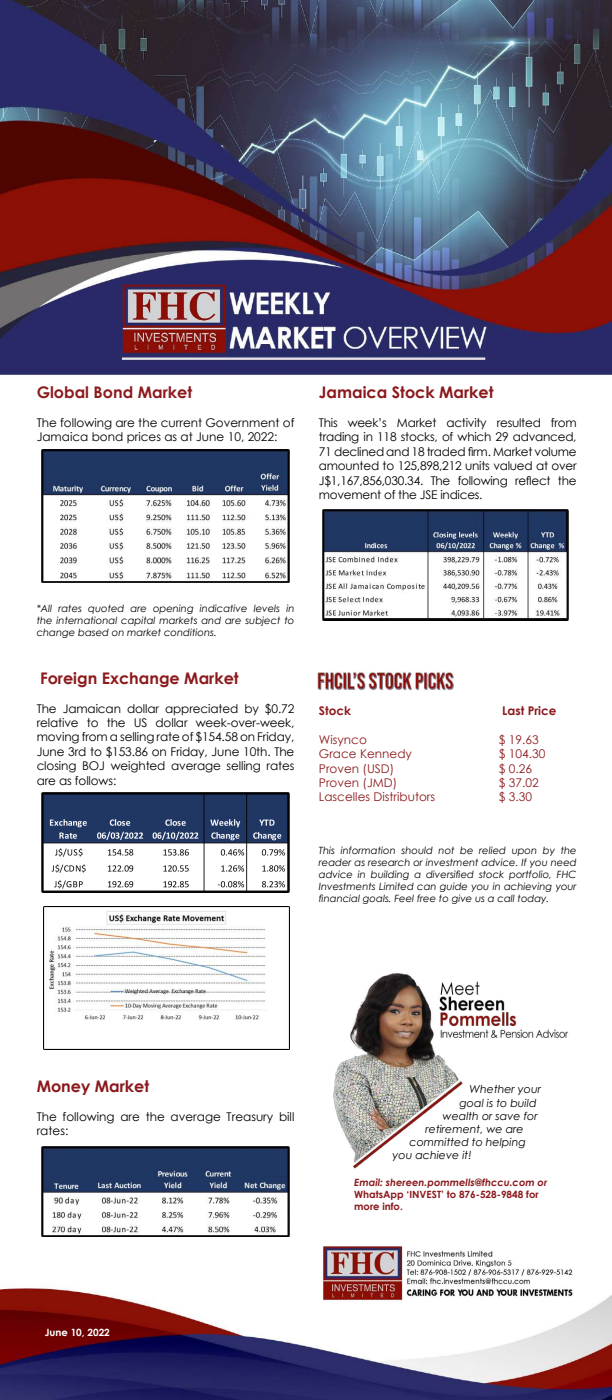
<style>
.page{position:relative;width:612px;height:1400px;background:#fff}
.page>*{position:absolute;margin:0;border:0;box-sizing:border-box;transform-origin:0 0}
.t1{font:700 16px "Century Gothic";color:#8a181c}
.t2{font:700 16px "Century Gothic";color:#8c191c}
.t3{font:700 16px "Century Gothic";color:#8d1a1d}
.t4{font:12px/14.4px "Century Gothic";color:#000}
.t5{font:12px "Century Gothic";color:#8c191c}
.t6{font:700 12px "Century Gothic";color:#8c191c}
.t7{font:italic 11px "Century Gothic";color:#000}
.t8{font:italic 10px/12px "Century Gothic";color:#000;text-align:justify}
.t9{font:700 10px/12px "Century Gothic";color:#8a181c}
.t10{font:italic 700 10px "Century Gothic";color:#8a181c}
.t11{font:700 10px "Century Gothic";color:#fff}
</style>
<div class="page">
<img style="left:0;top:1285px;width:612px;height:115px">
<img style="left:0;top:1px;width:612px;height:374px">
<img style="left:322px;top:1246px;width:251px;height:56px">
<img style="left:333px;top:973px;width:236px;height:196px">
<img style="left:317px;top:672px;width:137px;height:18px">
<img style="left:41px;top:449px;width:248px;height:133px">
<img style="left:42px;top:792px;width:248px;height:100px">
<img style="left:43px;top:906px;width:247px;height:143px">
<img style="left:41px;top:1146px;width:249px;height:90px">
<img style="left:323px;top:509px;width:246px;height:111px">
<h1 class="t3" style="left:37px;top:380px;width:157px">Global Bond Market</h1>
<p class="t4" style="left:37px;top:415px;width:259px">The following are the current Government of<br>Jamaica bond prices as at June 10, 2022:</p>
<h1 class="t1" style="left:319px;top:380px;width:176px">Jamaica Stock Market</h1>
<p class="t4" style="left:319px;top:415px;width:259px;text-align:justify">This week’s Market activity resulted from trading in 118 stocks, of which 29 advanced, 71 declined and 18 traded firm. Market volume amounted to 125,898,212 units valued at over J$1,167,856,030.34. The following reflect the movement of the JSE indices.</p>
<p class="t8" style="left:37px;top:602px;width:259px">*All rates quoted are opening indicative levels in the international capital markets and are subject to change based on market conditions.</p>
<h1 class="t2" style="left:40px;top:666px;width:200px">Foreign Exchange Market</h1>
<p class="t4" style="left:37px;top:701px;width:259px;text-align:justify">The Jamaican dollar appreciated by $0.72 relative to the US dollar week-over-week, moving from a selling rate of $154.58 on Friday, June 3rd to $153.86 on Friday, June 10th. The closing BOJ weighted average selling rates are as follows:</p>
<p class="t6" style="left:319px;top:701px;width:34px">Stock</p>
<p class="t6" style="left:502px;top:701px;width:56px">Last Price</p>
<p class="t5" style="left:319px;top:731px;width:49px">Wisynco</p>
<p class="t5" style="left:499px;top:731px;width:41px">$ 19.63</p>
<p class="t5" style="left:319px;top:745px;width:95px">Grace Kennedy</p>
<p class="t5" style="left:499px;top:745px;width:48px">$ 104.30</p>
<p class="t5" style="left:319px;top:760px;width:77px">Proven (USD)</p>
<p class="t5" style="left:499px;top:760px;width:35px">$ 0.26</p>
<p class="t5" style="left:319px;top:774px;width:80px">Proven (JMD)</p>
<p class="t5" style="left:499px;top:774px;width:41px">$ 37.02</p>
<p class="t5" style="left:319px;top:788px;width:118px">Lascelles Distributors</p>
<p class="t5" style="left:499px;top:788px;width:35px">$ 3.30</p>
<p class="t8" style="left:319px;top:844px;width:259px">This information should not be relied upon by the reader as research or investment advice. If you need advice in building a diversified stock portfolio, FHC Investments Limited can guide you in achieving your financial goals. Feel free to give us a call today.</p>
<h1 class="t1" style="left:37px;top:1074px;width:114px">Money Market</h1>
<p class="t4" style="left:37px;top:1109px;width:259px">The following are the average Treasury bill rates:</p>
<p class="t11" style="left:45px;top:1324px;width:67px">June 10, 2022</p>
<p class="t7" style="left:470px;top:1081px;width:73px">Whether your</p>
<p class="t7" style="left:460px;top:1095px;width:78px">goal is to build</p>
<p class="t7" style="left:443px;top:1108px;width:97px">wealth or save for</p>
<p class="t7" style="left:426px;top:1121px;width:100px">retirement, we are</p>
<p class="t7" style="left:410px;top:1134px;width:118px">committed to helping</p>
<p class="t7" style="left:393px;top:1147px;width:80px">you achieve it!</p>
<p class="t10" style="left:354px;top:1174px;width:194px">Email: shereen.pommells@fhccu.com or</p>
<p class="t9" style="left:354px;top:1187px;width:186px">WhatsApp ‘INVEST’ to 876-528-9848 for more info.</p>
</div>
